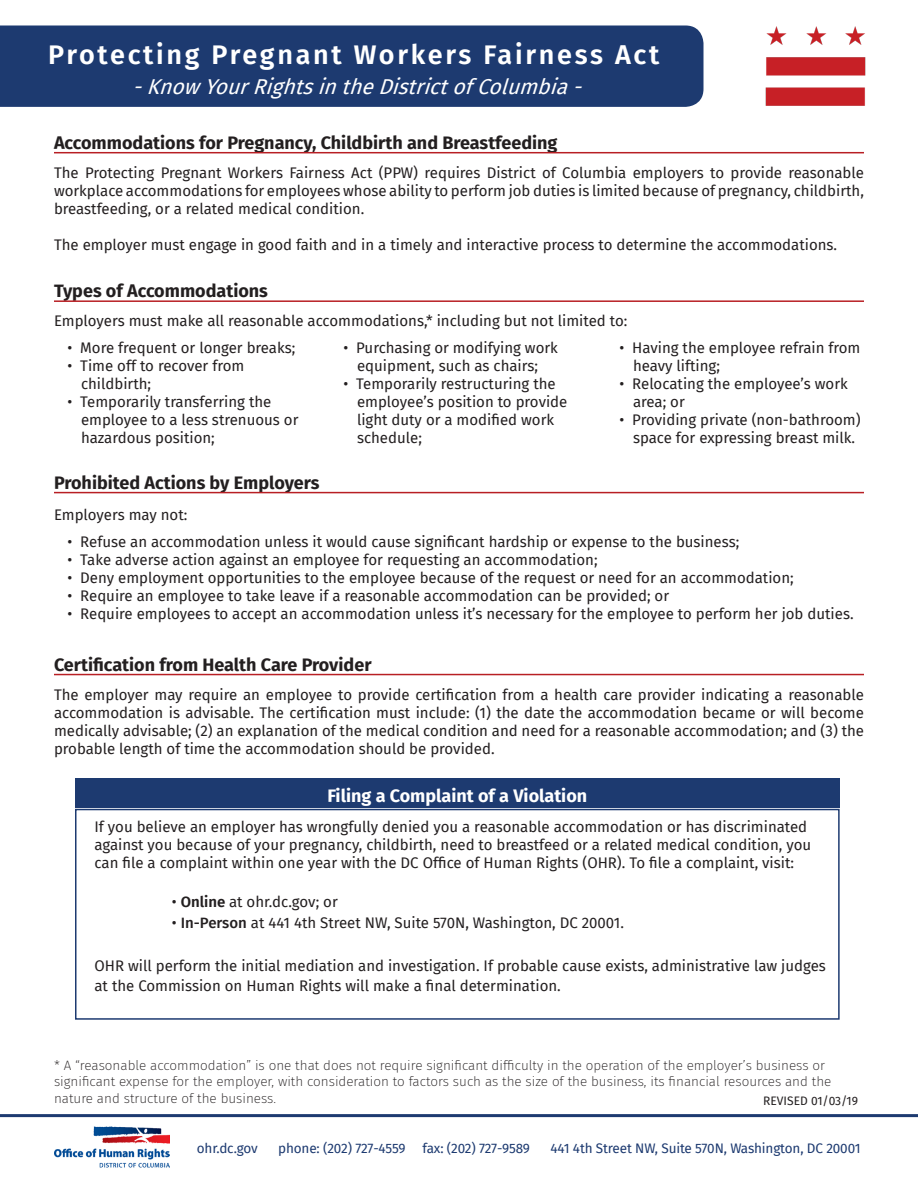
<style>
.page{position:relative;width:918px;height:1188px;background:#fff}
.page>*{position:absolute;margin:0;border:0;box-sizing:border-box;transform-origin:0 0}
.t1{font:600 27px "Fira Sans";letter-spacing:.1em;color:#fff}
.t2{font:italic 21px "Fira Sans";color:#fff}
.t3{font:700 18px "Fira Sans";color:#231f20}
.t4{font:700 18px "Fira Sans";color:#fff}
.t5{font:15px/18px "Fira Sans";color:#231f20}
.t6{font:200 13.5px/16.2px "Fira Sans";color:#231f20}
.t7{font:13.5px "Fira Sans";letter-spacing:-.01em;color:#1d3a70}
.t8{font:12px "Fira Sans";color:#231f20}
.s1{font-weight:600}
.s2{font-weight:500}
</style>
<div class="page">
<div style="left:0;top:26px;width:704px;height:81px;background:#1d3a70"></div>
<img style="left:54px;top:1126px;width:116px;height:42px">
<hr style="left:54px;top:152px;width:810px;height:1px;background:#b81f24">
<hr style="left:54px;top:300px;width:810px;height:2px;background:#b81f24">
<hr style="left:0;top:1114px;width:918px;height:3px;background:#1d3a70">
<img style="left:765px;top:26px;width:101px;height:80px">
<div style="left:75px;top:778px;width:765px;height:30px;background:#1d3a70"></div>
<div style="left:75px;top:809px;width:765px;height:211px;border:2px solid #1d3a70"></div>
<hr style="left:54px;top:492px;width:810px;height:1px;background:#b81f24">
<hr style="left:54px;top:674px;width:810px;height:1px;background:#b81f24">
<p class="t1" style="left:48px;top:33px;width:613px">Protecting Pregnant Workers Fairness Act</p>
<p class="t2" style="left:133px;top:71px;width:459px">-KnowYourRightsintheDistrictofColumbia-</p>
<p class="t3" style="left:54px;top:127px;width:505px">Accommodations for Pregnancy, Childbirth and Breastfeeding</p>
<p class="t5" style="left:54px;top:164px;width:812px;text-align:justify">The Protecting Pregnant Workers Fairness Act (PPW) requires District of Columbia employers to provide reasonable workplace accommodations for employees whose ability to perform job duties is limited because of pregnancy, childbirth, breastfeeding, or a related medical condition.</p>
<p class="t5" style="left:54px;top:236px;width:785px">The employer must engage in good faith and in a timely and interactive process to determine the accommodations.</p>
<p class="t3" style="left:54px;top:276px;width:216px">Types of Accommodations</p>
<p class="t5" style="left:54px;top:311px;width:575px">Employers must make all reasonable accommodations,* including but not limited to:</p>
<p class="t5" style="left:68px;top:339px;width:229px">• More frequent or longer breaks;</p>
<p class="t5" style="left:81px;top:357px;width:165px;text-indent:-14px">• Time off to recover from childbirth;</p>
<p class="t5" style="left:81px;top:393px;width:219px;text-indent:-14px">• Temporarily transferring the employee to a less strenuous or hazardous position;</p>
<p class="t3" style="left:54px;top:467px;width:267px">Prohibited Actions by Employers</p>
<p class="t5" style="left:54px;top:505px;width:135px">Employers may not:</p>
<p class="t5" style="left:344px;top:339px;width:216px;text-align:center">• Purchasing or modifying work equipment, such as chairs;</p>
<p class="t5" style="left:357px;top:375px;width:212px;text-indent:-14px">• Temporarily restructuring the employee’s position to provide light duty or a modified work schedule;</p>
<p class="t5" style="left:633px;top:339px;width:229px;text-indent:-14px">• Having the employee refrain from heavy lifting;</p>
<p class="t5" style="left:633px;top:375px;width:216px;text-indent:-14px">• Relocating the employee’s work area; or</p>
<p class="t5" style="left:620px;top:411px;width:243px;text-align:center">• Providing private (non-bathroom) space for expressing breast milk.</p>
<p class="t5" style="left:68px;top:532px;width:673px">• Refuse an accommodation unless it would cause significant hardship or expense to the business;</p>
<p class="t5" style="left:68px;top:550px;width:532px">• Take adverse action against an employee for requesting an accommodation;</p>
<p class="t5" style="left:68px;top:568px;width:728px">• Deny employment opportunities to the employee because of the request or need for an accommodation;</p>
<p class="t5" style="left:68px;top:586px;width:603px">• Require an employee to take leave if a reasonable accommodation can be provided; or</p>
<p class="t5" style="left:68px;top:604px;width:788px">• Require employees to accept an accommodation unless it’s necessary for the employee to perform her job duties.</p>
<p class="t3" style="left:54px;top:649px;width:319px">Certification from Health Care Provider</p>
<p class="t5" style="left:54px;top:686px;width:812px;text-align:justify">The employer may require an employee to provide certification from a health care provider indicating a reasonable accommodation is advisable. The certification must include: (1) the date the accommodation became or will become medically advisable; (2) an explanation of the medical condition and need for a reasonable accommodation; and (3) the probable length of time the accommodation should be provided.</p>
<p class="t4" style="left:327px;top:780px;width:261px">Filing a Complaint of a Violation</p>
<p class="t5" style="left:94px;top:817px;width:718px">If you believe an employer has wrongfully denied you a reasonable accommodation or has discriminated against you because of your pregnancy, childbirth, need to breastfeed or a related medical condition, you can file a complaint within one year with the DC Office of Human Rights (OHR). To file a complaint, visit:</p>
<p class="t5" style="left:172px;top:892px;width:167px">• <span class="s1">Online</span> at ohr.dc.gov; or</p>
<p class="t5" style="left:172px;top:913px;width:454px">• <span class="s2">In-Person</span> at 441 4th Street NW, Suite 570N, Washington, DC 20001.</p>
<p class="t5" style="left:94px;top:956px;width:733px;line-height:19.5px">OHR will perform the initial mediation and investigation. If probable cause exists, administrative law judges at the Commission on Human Rights will make a final determination.</p>
<p class="t6" style="left:54px;top:1057px;width:779px">* A “reasonable accommodation” is one that does not require significant difficulty in the operation of the employer’s business or significant expense for the employer, with consideration to factors such as the size of the business, its financial resources and the nature and structure of the business.</p>
<p class="t8" style="left:763px;top:1092px;width:96px">REVISED 01/03/19</p>
<p class="t7" style="left:197px;top:1138px;width:62px">ohr.dc.gov</p>
<p class="t7" style="left:278px;top:1138px;width:129px">phone: (202) 727-4559</p>
<p class="t7" style="left:423px;top:1138px;width:109px">fax: (202) 727-9589</p>
<p class="t7" style="left:551px;top:1138px;width:312px">441 4th Street NW, Suite 570N, Washington, DC 20001</p>
</div>
